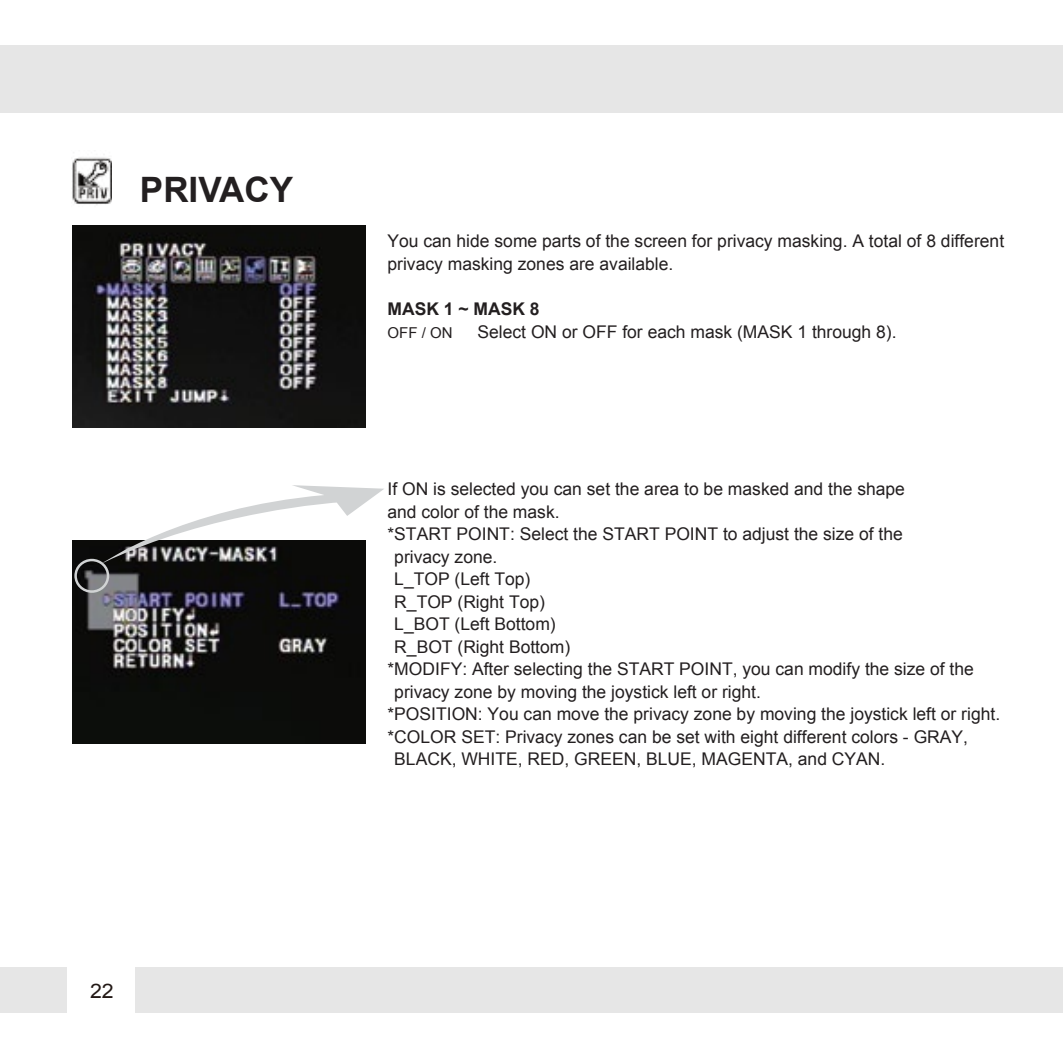
<style>
.page{position:relative;width:1063px;height:1063px;background:#fff}
.page>*{position:absolute;margin:0;border:0;box-sizing:border-box;transform-origin:0 0}
.t1{font:700 35px "Arial";color:#231f20}
.t2{font:20px "Arial";color:#231916;scale:1.07 1}
.t3{font:17.5px/22.5px "Arial";color:#231f20}
.t4{font:700 17.5px "Arial";color:#231f20}
.t5{font:15px "Arial";color:#231f20}
.s1{color:#fff}
</style>
<div class="page">
<img style="left:72px;top:157px;width:40px;height:48px">
<img style="left:72px;top:225px;width:293px;height:202px">
<img style="left:72px;top:541px;width:293px;height:202px">
<div style="left:74px;top:559px;width:35px;height:34px;border:2px solid #d1d3d4;border-radius:50%"></div>
<svg style="left:102px;top:485px;width:282px;height:78px"></svg>
<div style="left:0;top:45px;width:1063px;height:67px;background:#e6e6e6"></div>
<div style="left:0;top:967px;width:1063px;height:45px;background:#e6e6e6"></div>
<div style="left:68px;top:967px;width:67px;height:45px;background:#fff"></div>
<h1 class="t1" style="left:140px;top:167px;width:155px">PRIVACY</h1>
<p class="t2" style="left:90px;top:978px;width:24px">22</p>
<p class="t3" style="left:388px;top:230px;width:618px">You can hide some parts of the screen for privacy masking. A total of 8 different privacy masking zones are available.</p>
<p class="t4" style="left:388px;top:297px;width:154px">MASK 1 ~ MASK 8</p>
<p class="t5" style="left:388px;top:322px;width:67px">OFF / ON</p>
<p class="t3" style="left:478px;top:320px;width:421px">Select ON or OFF for each mask (MASK 1 through 8).</p>
<p class="t3" style="left:387px;top:478px;width:614px">If ON is selected you can set the area to be masked and the shape<br>and color of the mask.<br>*START POINT: Select the START POINT to adjust the size of the<br><span class="s1">*</span>privacy zone.<br><span class="s1">*</span>L_TOP (Left Top)<br><span class="s1">*</span>R_TOP (Right Top)<br><span class="s1">*</span>L_BOT (Left Bottom)<br><span class="s1">*</span>R_BOT (Right Bottom)<br>*MODIFY: After selecting the START POINT, you can modify the size of the <span class="s1">*</span>privacy zone by moving the joystick left or right.<br>*POSITION: You can move the privacy zone by moving the joystick left or right. *COLOR SET: Privacy zones can be set with eight different colors - GRAY, <span class="s1">*</span>BLACK, WHITE, RED, GREEN, BLUE, MAGENTA, and CYAN.</p>
</div>
